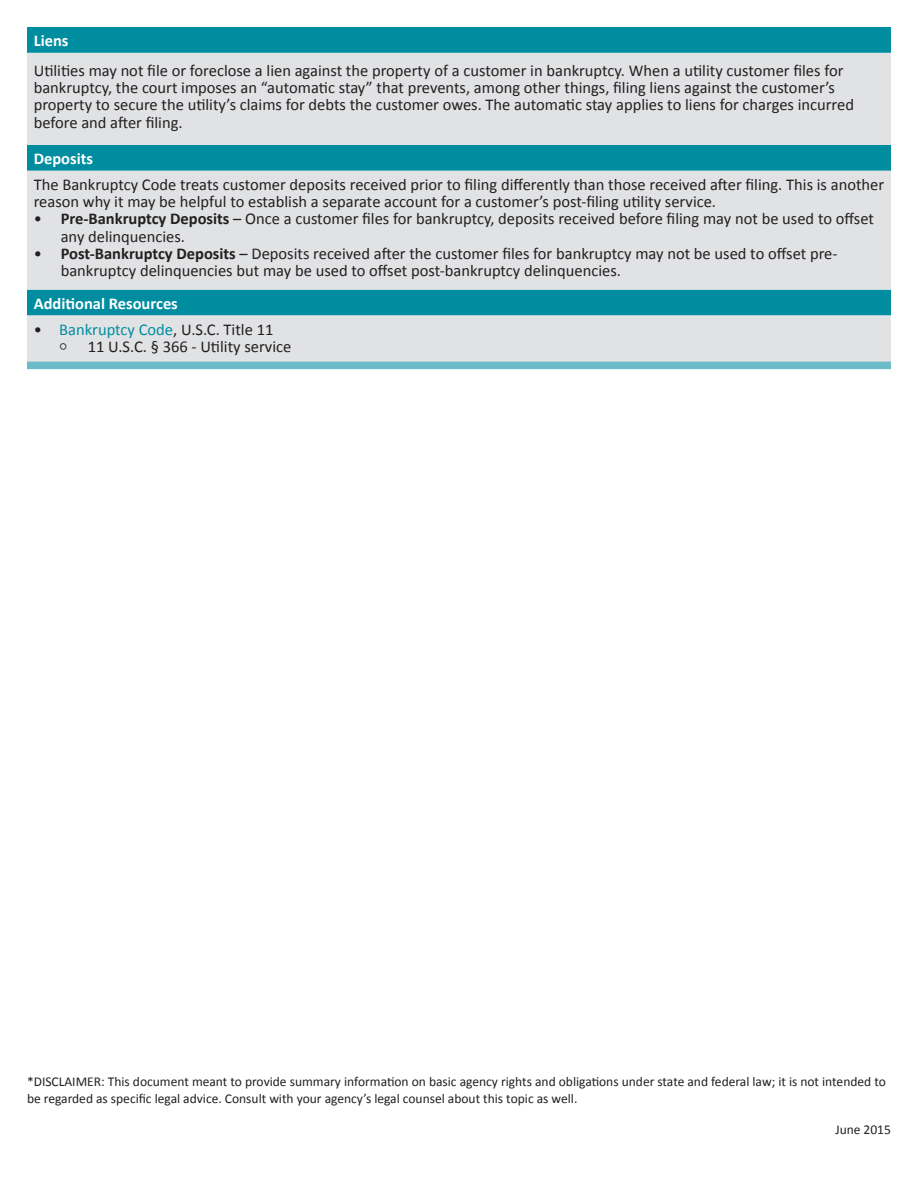
<style>
.page{position:relative;width:918px;height:1188px;background:#fff}
.page>*{position:absolute;margin:0;border:0;box-sizing:border-box;transform-origin:0 0}
.body_text{font:16.5px/17.2px "Calibri";color:#231f20}
.body_text-2{font:700 16.5px "Calibri";color:#fff}
.body_text-3{font:13.5px/17.2px "Calibri";color:#231f20}
.s1{font-weight:700}
.s2{color:#008da0}
</style>
<div class="page">
<div style="left:27px;top:27px;width:864px;height:26px;background:#008da0"></div>
<svg style="left:27px;top:53px;width:864px;height:309px;background:#bbd3d8"></svg>
<div style="left:27px;top:362px;width:864px;height:7px;background:#6cbbc8"></div>
<svg style="left:60px;top:343px;width:7px;height:6px"></svg>
<p class="body_text-2" style="left:34px;top:30px;width:36px">Liens</p>
<p class="body_text" style="left:34px;top:62px;width:822px">Utilities may not file or foreclose a lien against the property of a customer in bankruptcy. When a utility customer files for bankruptcy, the court imposes an “automatic stay” that prevents, among other things, filing liens against the customer’s property to secure the utility’s claims for debts the customer owes. The automatic stay applies to liens for charges incurred before and after filing.</p>
<p class="body_text-2" style="left:34px;top:148px;width:61px">Deposits</p>
<p class="body_text" style="left:34px;top:176px;width:852px">The Bankruptcy Code treats customer deposits received prior to filing differently than those received after filing. This is another reason why it may be helpful to establish a separate account for a customer’s post-filing utility service.</p>
<p class="body_text" style="left:61px;top:210px;width:815px;text-indent:-27px">• <span class="s1">Pre-Bankruptcy Deposits</span> – Once a customer files for bankruptcy, deposits received before filing may not be used to offset any delinquencies.</p>
<p class="body_text" style="left:61px;top:245px;width:778px;text-indent:-27px">• <span class="s1">Post-Bankruptcy Deposits</span> – Deposits received after the customer files for bankruptcy may not be used to offset pre&shy;bankruptcy delinquencies but may be used to offset post-bankruptcy delinquencies.</p>
<p class="body_text-2" style="left:34px;top:293px;width:146px">Additional Resources</p>
<p class="body_text" style="left:34px;top:321px;width:241px">• <span class="s2">Bankruptcy Code</span>, U.S.C. Title 11</p>
<p class="body_text" style="left:88px;top:338px;width:205px">11 U.S.C. § 366 - Utility service</p>
<p class="body_text-3" style="left:27px;top:1073px;width:860px">*DISCLAIMER: This document meant to provide summary information on basic agency rights and obligations under state and federal law; it is not intended to be regarded as specific legal advice. Consult with your agency’s legal counsel about this topic as well.</p>
<p class="body_text-3" style="left:835px;top:1121px;width:57px">June 2015</p>
</div>
